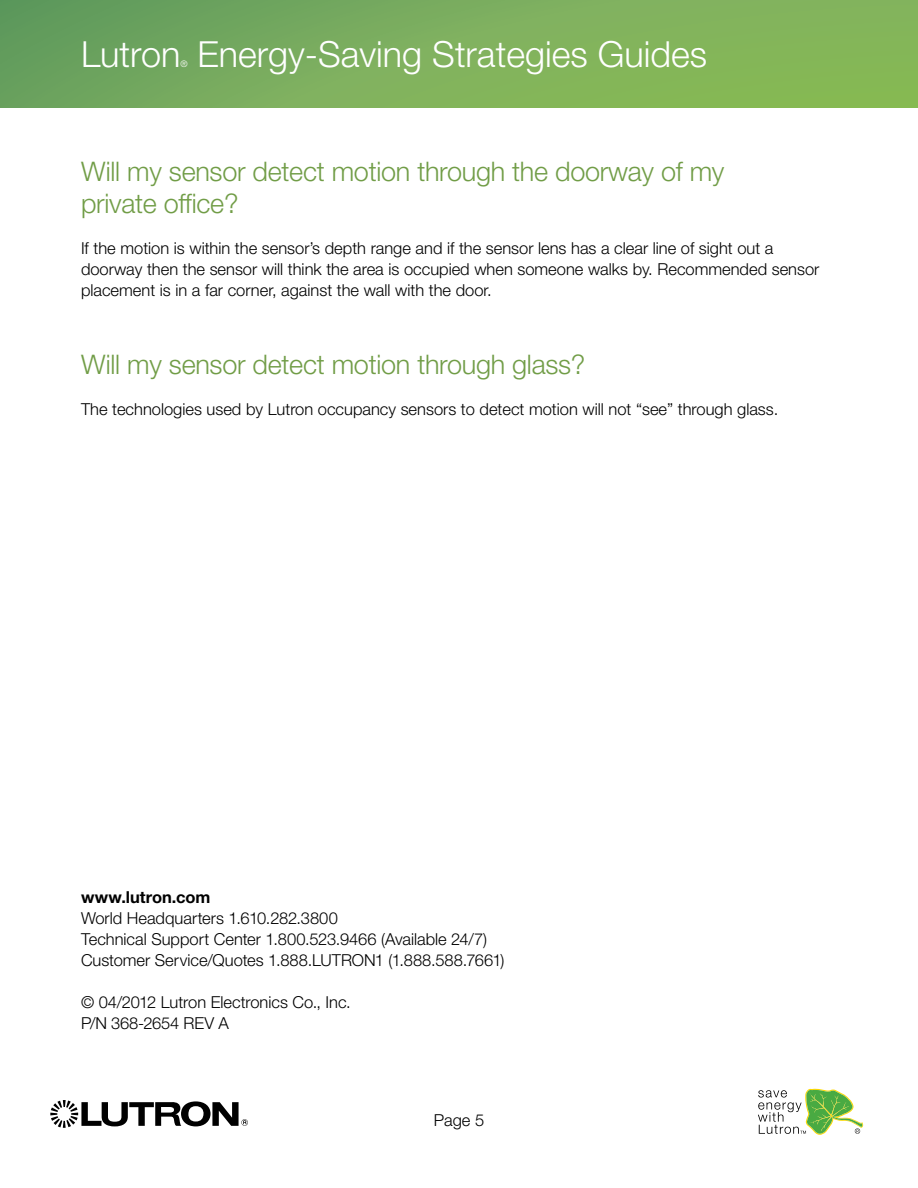
<style>
.page{position:relative;width:918px;height:1188px;background:#fff}
.page>*{position:absolute;margin:0;border:0;box-sizing:border-box;transform-origin:0 0}
.t1{font:300 36px "Helvetica Neue LT Std";color:#fff}
.t2{font:300 27px/31.5px "Helvetica Neue LT Std";letter-spacing:-.01em;color:#719d47}
.t3{font:300 16.5px/21px "Helvetica Neue LT Std";color:#000}
.t4{font:700 16.5px "Helvetica Neue LT Std";letter-spacing:-.005em;color:#000}
.t5{font:300 9px "Helvetica Neue LT Std";color:#fff}
</style>
<div class="page">
<div style="left:0;top:0;width:918px;height:108px;background:linear-gradient(to right,#6aa160,#8cbc58)"></div>
<svg style="left:758px;top:1089px;width:105px;height:46px"></svg>
<svg style="left:50px;top:1100px;width:198px;height:28px"></svg>
<h1 class="t1" style="left:81px;top:32px;width:101px">Lutron</h1>
<p class="t5" style="left:180px;top:58px;width:9px">®</p>
<h1 class="t1" style="left:198px;top:32px;width:511px">Energy-Saving Strategies Guides</h1>
<h2 class="t2" style="left:81px;top:155px;width:645px">Will my sensor detect motion through the doorway of my private office?</h2>
<p class="t3" style="left:81px;top:237px;width:740px">If the motion is within the sensor’s depth range and if the sensor lens has a clear line of sight out a doorway then the sensor will think the area is occupied when someone walks by. Recommended sensor placement is in a far corner, against the wall with the door.</p>
<h2 class="t2" style="left:81px;top:348px;width:506px">Will my sensor detect motion through glass?</h2>
<p class="t3" style="left:81px;top:399px;width:699px">The technologies used by Lutron occupancy sensors to detect motion will not “see” through glass.</p>
<p class="t4" style="left:81px;top:887px;width:131px">www.lutron.com</p>
<p class="t3" style="left:81px;top:907px;width:425px">World Headquarters 1.610.282.3800<br>Technical Support Center 1.800.523.9466 (Available 24/7)<br>Customer Service/Quotes 1.888.LUTRON1 (1.888.588.7661)</p>
<p class="t3" style="left:81px;top:991px;width:271px">© 04/2012 Lutron Electronics Co., Inc.<br>P/N 368-2654 REV A</p>
<p class="t3" style="left:434px;top:1109px;width:52px">Page 5</p>
</div>
